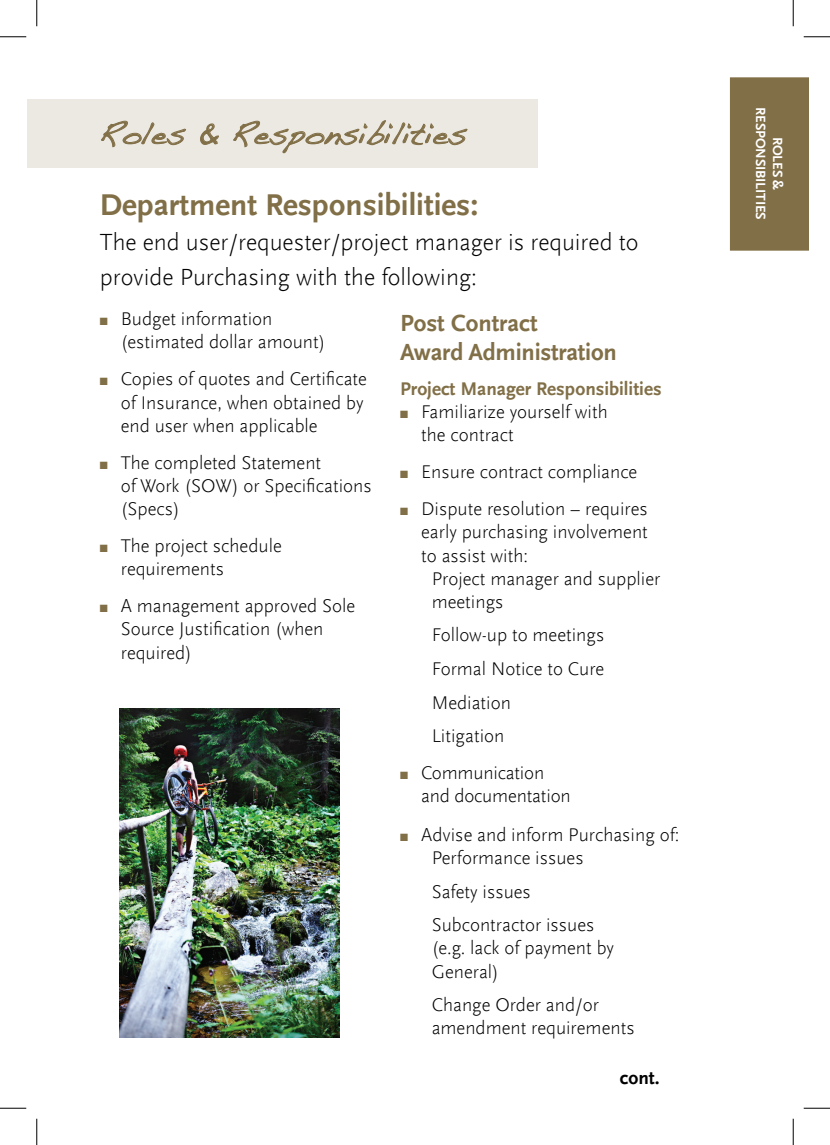
<style>
.page{position:relative;width:830px;height:1145px;background:#fff}
.page>*{position:absolute;margin:0;border:0;box-sizing:border-box;transform-origin:0 0}
.t1{font:700 31.5px "Scala Sans Offc";color:#816f47}
.t2{font:26.25px "Dakota";color:#816f47}
.t3{font:300 24.5px/35px "Scala Sans Offc";color:#000}
.t4{font:700 24.5px "Scala Sans Offc";letter-spacing:-.01em;color:#816f47}
.t5{font:300 19.25px/23.1px "Scala Sans Offc";color:#000}
.t6{font:700 19.25px "Scala Sans Offc";color:#816f47}
.t7{font:700 19.25px "Scala Sans Offc";color:#000}
.t8{font:700 14px/16.8px "Scala Sans Offc";letter-spacing:-.01em;color:#fff;text-align:center}
.s1{color:#816f47}
</style>
<div class="page">
<div style="left:27px;top:99px;width:510px;height:69px;background:#ece9e3"></div>
<svg style="left:101px;top:120px;width:85px;height:28px"></svg>
<svg style="left:200px;top:123px;width:19px;height:22px"></svg>
<svg style="left:233px;top:120px;width:235px;height:34px"></svg>
<img style="left:120px;top:708px;width:219px;height:329px">
<div style="left:729px;top:77px;width:79px;height:174px;background:#816f47"></div>
<svg style="left:0;top:36px;width:26px;height:1px"></svg>
<svg style="left:803px;top:36px;width:27px;height:1px"></svg>
<svg style="left:0;top:1107px;width:26px;height:1px"></svg>
<svg style="left:803px;top:1107px;width:27px;height:1px"></svg>
<svg style="left:36px;top:0;width:1px;height:26px"></svg>
<svg style="left:36px;top:1118px;width:1px;height:26px"></svg>
<svg style="left:792px;top:0;width:1px;height:26px"></svg>
<svg style="left:792px;top:1118px;width:1px;height:26px"></svg>
<p class="t2" style="left:99px;top:118px;width:369px">Roles &amp; Responsibilities</p>
<p class="t1" style="left:100px;top:187px;width:380px">Department Responsibilities:</p>
<p class="t3" style="left:100px;top:225px;width:540px">The end user/requester/project manager is required to provide Purchasing with the following:</p>
<p class="t5" style="left:100px;top:308px;width:174px"><span class="s1">■</span> Budget information</p>
<p class="t5" style="left:121px;top:331px;width:206px">(estimated dollar amount)</p>
<p class="t5" style="left:121px;top:368px;width:248px;text-indent:-21px"><span class="s1">■</span> Copies of quotes and Certificate of Insurance, when obtained by end user when applicable</p>
<p class="t5" style="left:100px;top:451px;width:223px"><span class="s1">■</span> The completed Statement</p>
<p class="t5" style="left:121px;top:474px;width:252px">of Work (SOW) or Specifications (Specs)</p>
<p class="t5" style="left:121px;top:534px;width:162px;text-indent:-21px"><span class="s1">■</span> The project schedule requirements</p>
<p class="t5" style="left:121px;top:595px;width:236px;text-indent:-21px"><span class="s1">■</span> A management approved Sole<br>Source Justification (when required)</p>
<p class="t4" style="left:400px;top:309px;width:139px">Post Contract</p>
<p class="t4" style="left:400px;top:338px;width:218px">Award Administration</p>
<p class="t6" style="left:400px;top:378px;width:263px">Project Manager Responsibilities</p>
<p class="t5" style="left:400px;top:400px;width:209px"><span class="s1">■</span> Familiarize yourself with</p>
<p class="t5" style="left:421px;top:424px;width:94px">the contract</p>
<p class="t5" style="left:400px;top:461px;width:239px"><span class="s1">■</span> Ensure contract compliance</p>
<p class="t5" style="left:400px;top:498px;width:249px;text-align:right"><span class="s1">■</span> Dispute resolution – requires early purchasing involvement</p>
<p class="t5" style="left:421px;top:544px;width:108px">to assist with:</p>
<p class="t5" style="left:431px;top:567px;width:230px">Project manager and supplier meetings</p>
<p class="t5" style="left:431px;top:624px;width:174px">Follow-up to meetings</p>
<p class="t5" style="left:431px;top:657px;width:174px">Formal Notice to Cure</p>
<p class="t5" style="left:431px;top:691px;width:81px">Mediation</p>
<p class="t5" style="left:431px;top:725px;width:74px">Litigation</p>
<p class="t5" style="left:400px;top:762px;width:146px"><span class="s1">■</span> Communication</p>
<p class="t5" style="left:421px;top:785px;width:151px">and documentation</p>
<p class="t5" style="left:400px;top:823px;width:281px"><span class="s1">■</span> Advise and inform Purchasing of:</p>
<p class="t5" style="left:431px;top:846px;width:153px">Performance issues</p>
<p class="t5" style="left:431px;top:880px;width:101px">Safety issues</p>
<p class="t5" style="left:431px;top:914px;width:164px">Subcontractor issues</p>
<p class="t5" style="left:431px;top:937px;width:184px">(e.g. lack of payment by<br>General)</p>
<p class="t5" style="left:431px;top:993px;width:204px">Change Order and/or amendment requirements</p>
<p class="t7" style="left:620px;top:1067px;width:41px">cont.</p>
<p class="t8" style="left:785px;top:107px;width:114px;rotate:90deg">ROLES &amp;<br>RESPONSIBILITIES</p>
</div>
